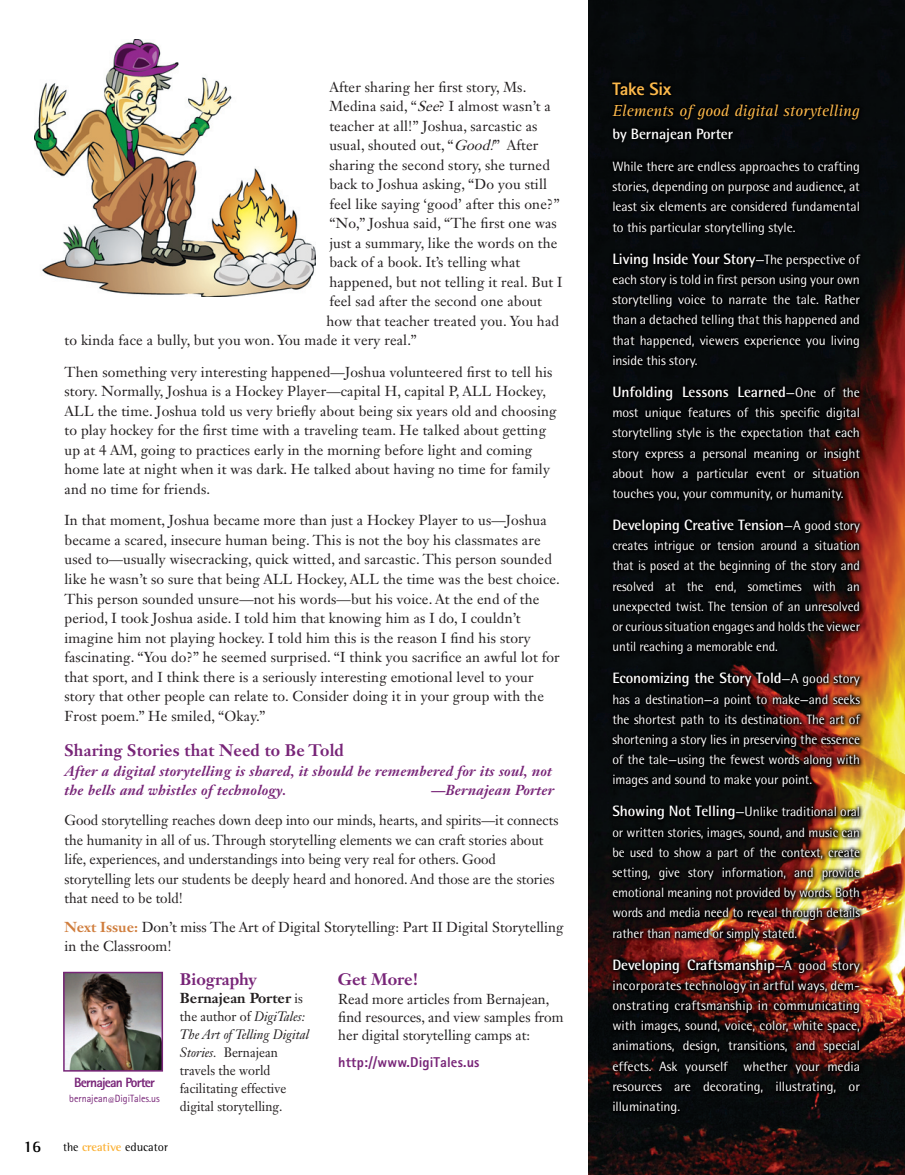
<style>
.page{position:relative;width:905px;height:1175px;background:#fff}
.page>*{position:absolute;margin:0;border:0;box-sizing:border-box;transform-origin:0 0}
.C_O_Head{font:800 18px "Rotis Sans Serif";letter-spacing:-.02em;color:#fcb94b}
.Body_-_Section{font:700 16.5px "Janson Text LT Std";letter-spacing:.01em;color:#782578}
.C_O_Head-2{font:italic 16.5px "Rotis Serif";color:#fcb94b}
.t1{font:700 16.5px "Rotis Semi Serif";color:#000001}
.Sidebar{font:700 15px "Rotis Semi Sans";letter-spacing:-.005em;color:#fff}
.Body_1_Plain{font:14.25px/19.5px "Janson Text LT Std";letter-spacing:.01em;color:#231f20}
.Body_1_Plain-2{font:italic 700 14.25px/19.5px "Janson Text LT Std";letter-spacing:.015em;color:#782578}
.Body_1_Plain-3{font:800 14.25px "Rotis Sans Serif";letter-spacing:.01em;color:#782578}
.Body_1_Plain-4{font:700 14.25px "Janson Text LT Std";color:#231f20}
.Sidebar-2{font:13.5px/20.1px "Rotis Semi Sans";letter-spacing:-.005em;color:#fff;text-align:justify}
.Sidebar-3{font:13.5px/20.1px "Rotis Semi Sans";letter-spacing:-.005em;color:#fff;text-align:justify;scale:.96 1}
.Body_1_Plain-5{font:13.5px/18px "Janson Text LT Std";color:#231f20;scale:.95 1}
.Body_2_Bold{font:800 13.5px "Rotis Sans Serif";letter-spacing:-.06em;color:#782578}
.t2{font:12px "Rotis Semi Serif";color:#000001}
.Body_2_Bold-2{font:10.5px "Rotis Sans Serif";color:#782578;scale:.95 1}
.s1{font-style:italic}
.s2{font-weight:700;color:#d07e3e}
.s3{font-size:7.5px}
.s4{font-weight:700;color:#fbb033}
.s5{font-weight:400;font-size:13.5px}
.s6{font-weight:700;font-size:15px}
</style>
<div class="page">
<img style="left:588px;top:0;width:316px;height:1174px">
<svg style="left:606px;top:77px;width:292px;height:1071px;background:#23130d"></svg>
<img style="left:66px;top:974px;width:94px;height:94px">
<div style="left:63px;top:971px;width:100px;height:100px;border:2px solid #782578"></div>
<img style="left:35px;top:39px;width:281px;height:257px">
<p class="Body_1_Plain" style="left:329px;top:77px;width:198px">After sharing her first story, Ms.</p>
<p class="Body_1_Plain" style="left:329px;top:96px;width:223px">Medina said, “<span class="s1">See</span>? I almost wasn’t a</p>
<p class="Body_1_Plain" style="left:329px;top:116px;width:209px">teacher at all!” Joshua, sarcastic as</p>
<p class="Body_1_Plain" style="left:329px;top:135px;width:210px">usual, shouted out, “<span class="s1">Good!</span>” After</p>
<p class="Body_1_Plain" style="left:329px;top:155px;width:222px">sharing the second story, she turned</p>
<p class="Body_1_Plain" style="left:329px;top:174px;width:219px">back to Joshua asking, “Do you still</p>
<p class="Body_1_Plain" style="left:329px;top:194px;width:232px">feel like saying ‘good’ after this one?”</p>
<p class="Body_1_Plain" style="left:329px;top:213px;width:229px">“No,” Joshua said, “The first one was</p>
<p class="Body_1_Plain" style="left:329px;top:233px;width:229px">just a summary, like the words on the</p>
<p class="Body_1_Plain" style="left:329px;top:252px;width:192px">back of a book. It’s telling what</p>
<p class="Body_1_Plain" style="left:329px;top:272px;width:235px">happened, but not telling it real. But I</p>
<p class="Body_1_Plain" style="left:329px;top:291px;width:214px">feel sad after the second one about</p>
<p class="Body_1_Plain" style="left:326px;top:311px;width:234px">how that teacher treated you. You had</p>
<p class="Body_1_Plain" style="left:64px;top:330px;width:354px">to kinda face a bully, but you won. You made it very real.”</p>
<p class="Body_1_Plain" style="left:64px;top:362px;width:493px">Then something very interesting happened—Joshua volunteered first to tell his story. Normally, Joshua is a Hockey Player—capital H, capital P, ALL Hockey, ALL the time. Joshua told us very briefly about being six years old and choosing to play hockey for the first time with a traveling team. He talked about getting up at 4 AM, going to practices early in the morning before light and coming home late at night when it was dark. He talked about having no time for family and no time for friends.</p>
<p class="Body_1_Plain" style="left:64px;top:510px;width:497px">In that moment, Joshua became more than just a Hockey Player to us—Joshua became a scared, insecure human being. This is not the boy his classmates are used to—usually wisecracking, quick witted, and sarcastic. This person sounded like he wasn’t so sure that being ALL Hockey, ALL the time was the best choice.<br>This person sounded unsure—not his words—but his voice. At the end of the period, I took Joshua aside. I told him that knowing him as I do, I couldn’t imagine him not playing hockey. I told him this is the reason I find his story fascinating. “You do?” he seemed surprised. “I think you sacrifice an awful lot for that sport, and I think there is a seriously interesting emotional level to your story that other people can relate to. Consider doing it in your group with the Frost poem.” He smiled, “Okay.”</p>
<p class="Body_-_Section" style="left:64px;top:739px;width:281px">Sharing Stories that Need to Be Told</p>
<p class="Body_1_Plain-2" style="left:64px;top:760px;width:489px">After a digital storytelling is shared, it should be remembered for its soul, not the bells and whistles of technology.</p>
<p class="Body_1_Plain-2" style="left:431px;top:780px;width:124px">—Bernajean Porter</p>
<p class="Body_1_Plain" style="left:65px;top:810px;width:495px">Good storytelling reaches down deep into our minds, hearts, and spirits—it connects the humanity in all of us. Through storytelling elements we can craft stories about life, experiences, and understandings into being very real for others. Good storytelling lets our students be deeply heard and honored. And those are the stories that need to be told!</p>
<p class="Body_1_Plain" style="left:65px;top:917px;width:500px"><span class="s2">Next Issue:</span> Don’t miss The Art of Digital Storytelling: Part II Digital Storytelling in the Classroom!</p>
<p class="Body_2_Bold" style="left:74px;top:1074px;width:82px">Bernajean Porter</p>
<p class="Body_2_Bold-2" style="left:69px;top:1092px;width:97px">bernajean<span class="s3">@</span>DigiTales.us</p>
<p class="t1" style="left:23px;top:1136px;width:20px">16</p>
<p class="t2" style="left:63px;top:1139px;width:106px">the <span class="s4">creative</span> educator</p>
<p class="Body_-_Section" style="left:180px;top:968px;width:78px">Biography</p>
<p class="Body_1_Plain-4" style="left:180px;top:988px;width:124px">Bernajean Porter <span class="s5">is</span></p>
<p class="Body_1_Plain-5" style="left:180px;top:1007px;width:137px">the author of <span class="s1">DigiTales:<br>The Art of Telling Digital<br>Stories.</span> Bernajean travels the world facilitating effective digital storytelling.</p>
<p class="Body_-_Section" style="left:338px;top:968px;width:82px">Get More!</p>
<p class="Body_1_Plain" style="left:338px;top:990px;width:227px;line-height:18px">Read more articles from Bernajean, find resources, and view samples from her digital storytelling camps at:</p>
<p class="Body_1_Plain-3" style="left:338px;top:1053px;width:143px">http://www.DigiTales.us</p>
<p class="C_O_Head" style="left:612px;top:78px;width:61px">Take Six</p>
<p class="C_O_Head-2" style="left:612px;top:101px;width:248px">Elements of good digital storytelling</p>
<p class="Sidebar" style="left:612px;top:125px;width:122px">by Bernajean Porter</p>
<p class="Sidebar-2" style="left:612px;top:156px;width:249px">While there are endless approaches to crafting stories, depending on purpose and audience, at least six elements are considered fundamental to this particular storytelling style.</p>
<p class="Sidebar" style="left:612px;top:249px;width:249px">Living Inside Your Story<span class="s5">—The perspective of</span></p>
<p class="Sidebar-2" style="left:612px;top:269px;width:249px">each story is told in first person using your own storytelling voice to narrate the tale. Rather than a detached telling that this happened and that happened, viewers experience you living inside this story.</p>
<p class="Sidebar" style="left:612px;top:383px;width:249px">Unfolding Lessons Learned<span class="s5">—One of the</span></p>
<p class="Sidebar-2" style="left:612px;top:402px;width:249px">most unique features of this specific digital storytelling style is the expectation that each story express a personal meaning or insight about how a particular event or situation touches you, your community, or humanity.</p>
<p class="Sidebar" style="left:612px;top:516px;width:249px">Developing Creative Tension<span class="s5">—A good story</span></p>
<p class="Sidebar-3" style="left:612px;top:535px;width:259px">creates intrigue or tension around a situation that is posed at the beginning of the story and resolved at the end, sometimes with an unexpected twist. The tension of an unresolved or curious situation engages and holds the viewer until reaching a memorable end.</p>
<p class="Sidebar" style="left:612px;top:669px;width:249px">Economizing the Story Told<span class="s5">—A good story</span></p>
<p class="Sidebar-2" style="left:612px;top:689px;width:249px">has a destination—a point to make—and seeks the shortest path to its destination. The art of shortening a story lies in preserving the essence of the tale—using the fewest words along with images and sound to make your point.</p>
<p class="Sidebar-2" style="left:612px;top:801px;width:249px"><span class="s6">Showing Not Telling</span>—Unlike traditional oral or written stories, images, sound, and music can be used to show a part of the context, create setting, give story information, and provide emotional meaning not provided by words. Both words and media need to reveal through details rather than named or simply stated.</p>
<p class="Sidebar" style="left:612px;top:955px;width:249px">Developing Craftsmanship<span class="s5">—A good story</span></p>
<p class="Sidebar-2" style="left:612px;top:975px;width:249px">incorporates technology in artful ways, dem&shy;onstrating craftsmanship in communicating with images, sound, voice, color, white space, animations, design, transitions, and special effects. Ask yourself whether your media resources are decorating, illustrating, or illuminating.</p>
</div>
